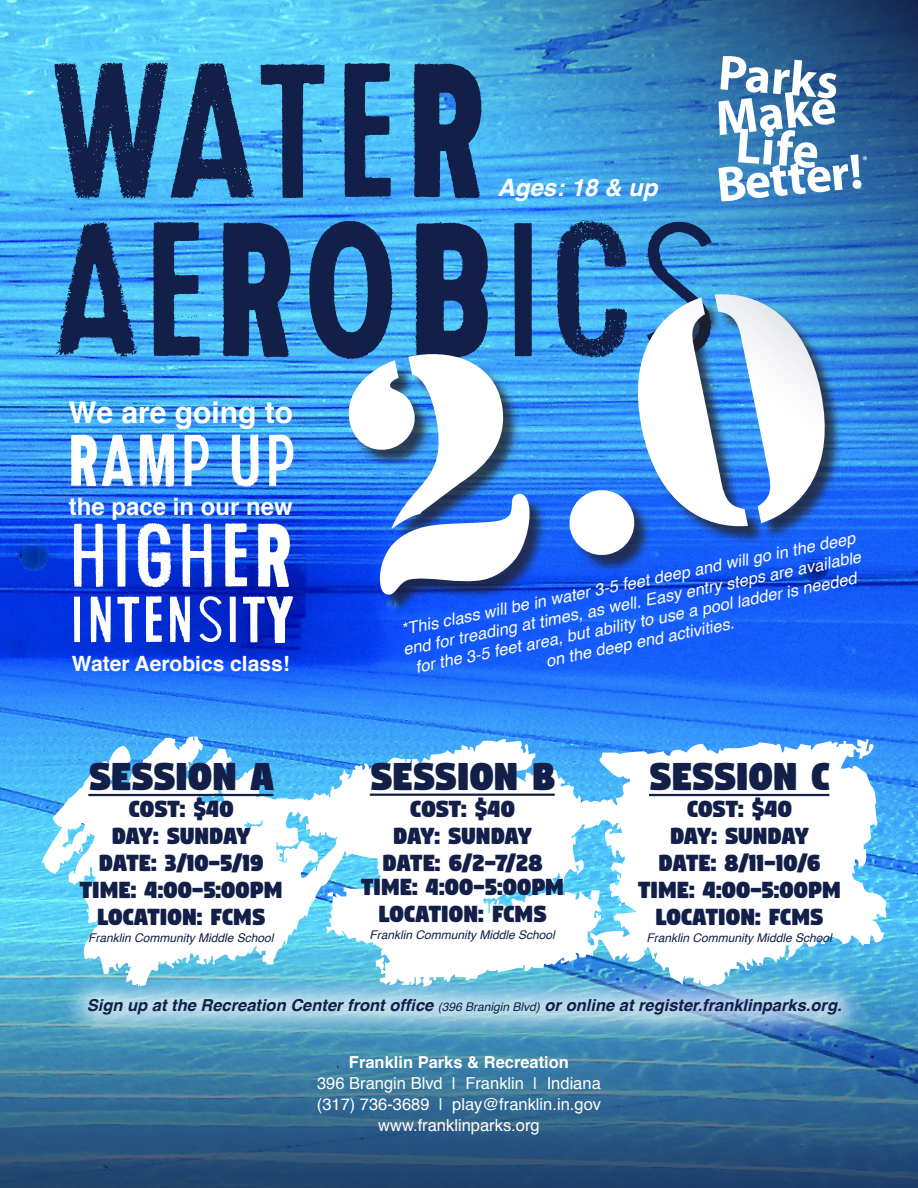
<style>
.page{position:relative;width:918px;height:1188px;background:#fff}
.page>*{position:absolute;margin:0;border:0;box-sizing:border-box;transform-origin:0 0}
.t1{font:184.5px "Human Error Echo";color:#121f49}
.t2{font:87px "Human Error Echo";color:#fff}
.t3{font:70.5px "Human Error Echo";color:#fff}
.t4{font:63px "Human Error Echo";color:#fff}
.t5{font:45px "Digitalt";color:#121f49}
.t6{font:700 30px "Helvetica";color:#fff}
.t7{font:27px "Digitalt";color:#121f49}
.t8{font:700 24px "Helvetica";color:#fff}
.t9{font:italic 700 24px "Helvetica";color:#fff}
.t10{font:700 21px "Helvetica";color:#fff}
.t11{font:italic 16.5px/19.6px "Helvetica";color:#fff;text-align:center}
.t12{font:italic 700 16.5px "Helvetica";color:#121f49}
.t13{font:16.5px "Helvetica";color:#fff}
.t14{font:700 16.5px "Helvetica";color:#fff}
.t15{font:italic 12px "Helvetica";color:#121f49}
.s1{font-weight:400;font-size:12px}
</style>
<div class="page">
<img style="left:0;top:0;width:918px;height:878px">
<svg style="left:0;top:878px;width:918px;height:310px;background:#336c95"></svg>
<img style="left:68px;top:0;width:850px;height:693px">
<svg style="left:42px;top:736px;width:304px;height:250px"></svg>
<hr style="left:88px;top:794px;width:185px;height:2px;background:#121f49">
<svg style="left:299px;top:739px;width:281px;height:231px"></svg>
<svg style="left:580px;top:739px;width:306px;height:247px"></svg>
<hr style="left:370px;top:794px;width:185px;height:2px;background:#121f49">
<hr style="left:649px;top:794px;width:180px;height:2px;background:#121f49">
<svg style="left:718px;top:56px;width:149px;height:145px"></svg>
<div style="left:59px;top:970px;width:810px;height:74px;background:#fff;opacity:.75"></div>
<img style="left:337px;top:278px;width:507px;height:322px">
<p class="t1" style="left:54px;top:25px;width:440px">WATER</p>
<p class="t1" style="left:54px;top:184px;width:667px">AEROBICS</p>
<p class="t9" style="left:497px;top:168px;width:162px">Ages: 18 &amp; up</p>
<p class="t6" style="left:69px;top:388px;width:226px">We are going to</p>
<p class="t3" style="left:66px;top:420px;width:232px">RAMP UP</p>
<p class="t8" style="left:69px;top:487px;width:226px">the pace in our new</p>
<p class="t2" style="left:67px;top:506px;width:229px">HIGHER</p>
<p class="t4" style="left:68px;top:583px;width:226px">INTENSITY</p>
<p class="t10" style="left:72px;top:646px;width:219px">Water Aerobics class!</p>
<p class="t5" style="left:88px;top:755px;width:187px">SESSION A</p>
<p class="t7" style="left:128px;top:796px;width:107px">COST: $40</p>
<p class="t7" style="left:111px;top:823px;width:140px">DAY: SUNDAY</p>
<p class="t7" style="left:98px;top:850px;width:166px">DATE: 3/10-5/19</p>
<p class="t7" style="left:79px;top:877px;width:204px">TIME: 4:00-5:00PM</p>
<p class="t7" style="left:97px;top:904px;width:170px">LOCATION: FCMS</p>
<p class="t15" style="left:88px;top:928px;width:187px">Franklin Community Middle School</p>
<p class="t11" style="left:397px;top:619px;width:468px;rotate:-11deg">*This class will be in water 3-5 feet deep and will go in the deep end for treading at times, as well. Easy entry steps are available for the 3-5 feet area, but ability to use a pool ladder is needed on the deep end activities.</p>
<p class="t5" style="left:370px;top:755px;width:186px">SESSION B</p>
<p class="t7" style="left:410px;top:796px;width:107px">COST: $40</p>
<p class="t7" style="left:393px;top:823px;width:140px">DAY: SUNDAY</p>
<p class="t7" style="left:382px;top:850px;width:162px">DATE: 6/2-7/28</p>
<p class="t7" style="left:361px;top:874px;width:204px">TIME: 4:00-5:00PM</p>
<p class="t7" style="left:378px;top:901px;width:170px">LOCATION: FCMS</p>
<p class="t15" style="left:370px;top:925px;width:187px">Franklin Community Middle School</p>
<p class="t5" style="left:649px;top:755px;width:182px">SESSION C</p>
<p class="t7" style="left:687px;top:796px;width:107px">COST: $40</p>
<p class="t7" style="left:670px;top:823px;width:140px">DAY: SUNDAY</p>
<p class="t7" style="left:658px;top:850px;width:164px">DATE: 8/11-10/6</p>
<p class="t7" style="left:638px;top:877px;width:204px">TIME: 4:00-5:00PM</p>
<p class="t7" style="left:655px;top:904px;width:170px">LOCATION: FCMS</p>
<p class="t15" style="left:646px;top:928px;width:187px">Franklin Community Middle School</p>
<p class="t12" style="left:87px;top:992px;width:756px">Sign up at the Recreation Center front office <span class="s1">(396 Branigin Blvd)</span> or online at register.franklinparks.org.</p>
<p class="t14" style="left:349px;top:1049px;width:222px">Franklin Parks &amp; Recreation</p>
<p class="t13" style="left:317px;top:1071px;width:285px">396 Brangin Blvd | Franklin | Indiana</p>
<p class="t13" style="left:317px;top:1092px;width:286px">(317) 736-3689 | play@franklin.in.gov</p>
<p class="t13" style="left:378px;top:1113px;width:163px">www.franklinparks.org</p>
</div>
